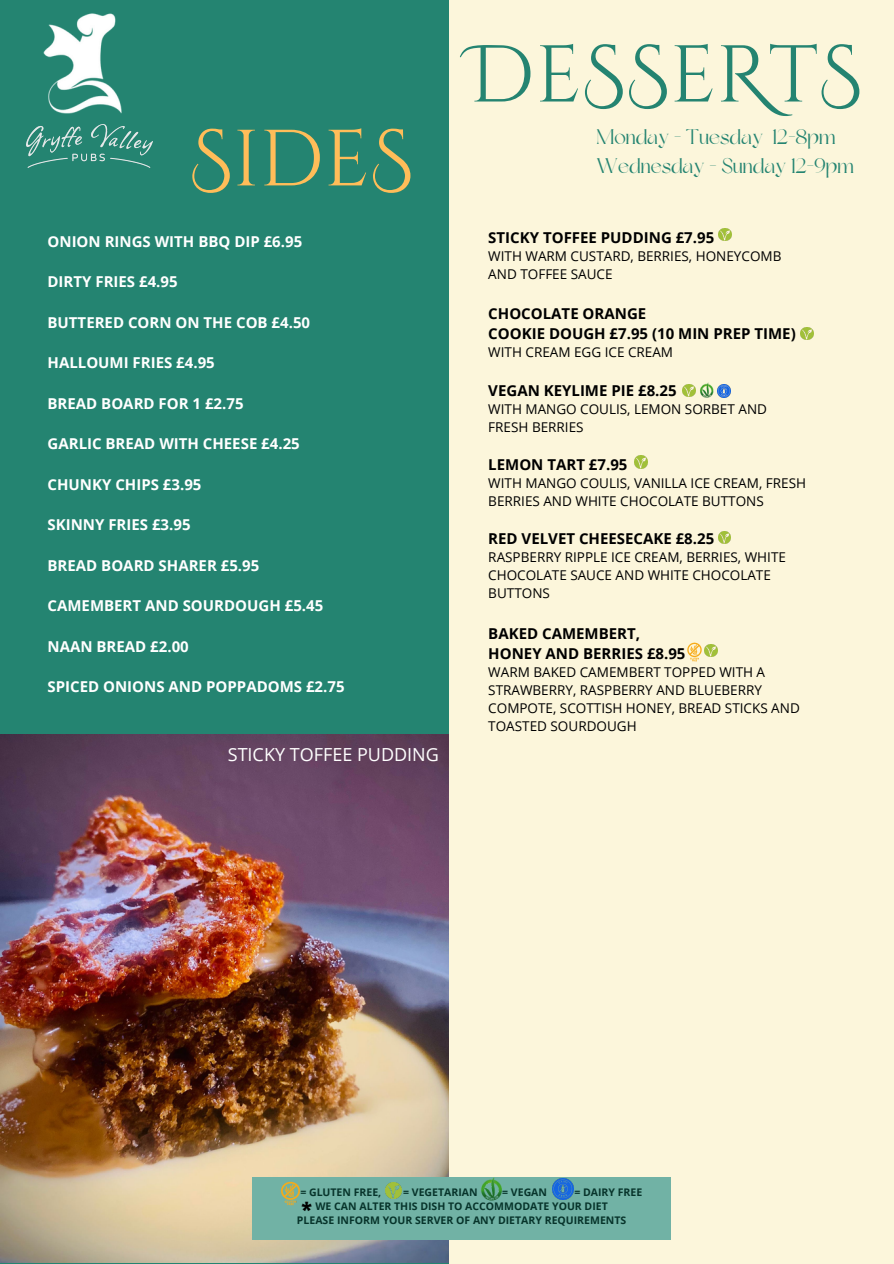
<style>
.page{position:relative;width:894px;height:1264px;background:#fff}
.page>*{position:absolute;margin:0;border:0;box-sizing:border-box;transform-origin:0 0}
.t1{font:80.25px "Cinzel Decorative";color:#248471}
.t2{font:79.5px "Cinzel Decorative";color:#ffbd59}
.t3{font:700 24px "Canva Sans";color:#000}
.t4{font:21px/29.2px "Dream Avenue";color:#248471}
.t5{font:18px "Open Sans";color:#fff}
.t6{font:700 15px "Open Sans";color:#fff}
.t7{font:700 15px/20.2px "Open Sans";color:#000}
.t8{font:13.5px/18px "Open Sans";color:#000}
.t9{font:700 10.5px "Open Sans";color:#07342b}
</style>
<div class="page">
<div style="left:0;top:0;width:893px;height:1263px;background:#fcf6db"></div>
<div style="left:0;top:0;width:448px;height:1263px;background:#248471"></div>
<img style="left:0;top:734px;width:448px;height:528px">
<div style="left:252px;top:1177px;width:418px;height:62px;background:#71b2a5"></div>
<img style="left:481px;top:1177px;width:21px;height:24px">
<img style="left:281px;top:1181px;width:19px;height:24px">
<img style="left:385px;top:1182px;width:16px;height:15px">
<img style="left:552px;top:1178px;width:21px;height:21px">
<img style="left:43px;top:13px;width:110px;height:131px">
<img style="left:26px;top:125px;width:126px;height:42px">
<img style="left:687px;top:642px;width:15px;height:20px">
<svg style="left:704px;top:644px;width:13px;height:13px"></svg>
<svg style="left:682px;top:384px;width:8px;height:12px"></svg>
<img style="left:690px;top:382px;width:32px;height:16px">
<svg style="left:717px;top:384px;width:13px;height:13px"></svg>
<svg style="left:718px;top:228px;width:13px;height:13px"></svg>
<svg style="left:800px;top:327px;width:13px;height:12px"></svg>
<svg style="left:634px;top:456px;width:13px;height:12px"></svg>
<svg style="left:718px;top:531px;width:12px;height:12px"></svg>
<p class="t2" style="left:189px;top:108px;width:226px">SideS</p>
<p class="t6" style="left:48px;top:231px;width:256px">ONION RINGS WITH BBQ DIP £6.95</p>
<p class="t6" style="left:48px;top:271px;width:132px">DIRTY FRIES £4.95</p>
<p class="t6" style="left:48px;top:312px;width:264px">BUTTERED CORN ON THE COB £4.50</p>
<p class="t6" style="left:48px;top:352px;width:169px">HALLOUMI FRIES £4.95</p>
<p class="t6" style="left:48px;top:393px;width:197px">BREAD BOARD FOR 1 £2.75</p>
<h3 class="t6" style="left:48px;top:433px;width:254px">GARLIC BREAD WITH CHEESE £4.25</h3>
<p class="t6" style="left:48px;top:474px;width:155px">CHUNKY CHIPS £3.95</p>
<p class="t6" style="left:48px;top:514px;width:144px">SKINNY FRIES £3.95</p>
<p class="t6" style="left:48px;top:555px;width:213px">BREAD BOARD SHARER £5.95</p>
<p class="t6" style="left:48px;top:595px;width:277px">CAMEMBERT AND SOURDOUGH £5.45</p>
<p class="t6" style="left:48px;top:636px;width:143px">NAAN BREAD £2.00</p>
<p class="t6" style="left:48px;top:676px;width:298px">SPICED ONIONS AND POPPADOMS £2.75</p>
<p class="t5" style="left:228px;top:741px;width:212px">STICKY TOFFEE PUDDING</p>
<p class="t1" style="left:467px;top:23px;width:396px">DeSSeRtS</p>
<p class="t4" style="left:596px;top:124px;width:258px">Monday - Tuesday 12-8pm<br>Wednesday - Sunday 12-9pm</p>
<h4 class="t7" style="left:488px;top:227px;width:227px">STICKY TOFFEE PUDDING £7.95</h4>
<h4 class="t8" style="left:488px;top:246px;width:294px">WITH WARM CUSTARD, BERRIES, HONEYCOMB<br>AND TOFFEE SAUCE</h4>
<h4 class="t7" style="left:488px;top:303px;width:309px">CHOCOLATE ORANGE<br>COOKIE DOUGH £7.95 (10 MIN PREP TIME)</h4>
<h4 class="t8" style="left:488px;top:343px;width:186px">WITH CREAM EGG ICE CREAM</h4>
<h4 class="t7" style="left:488px;top:380px;width:190px">VEGAN KEYLIME PIE £8.25</h4>
<h4 class="t8" style="left:488px;top:399px;width:280px">WITH MANGO COULIS, LEMON SORBET AND<br>FRESH BERRIES</h4>
<h4 class="t7" style="left:488px;top:454px;width:141px">LEMON TART £7.95</h4>
<h4 class="t8" style="left:488px;top:474px;width:319px">WITH MANGO COULIS, VANILLA ICE CREAM, FRESH<br>BERRIES AND WHITE CHOCOLATE BUTTONS</h4>
<h4 class="t7" style="left:488px;top:528px;width:227px">RED VELVET CHEESECAKE £8.25</h4>
<h4 class="t8" style="left:488px;top:548px;width:299px">RASPBERRY RIPPLE ICE CREAM, BERRIES, WHITE<br>CHOCOLATE SAUCE AND WHITE CHOCOLATE<br>BUTTONS</h4>
<h4 class="t7" style="left:488px;top:623px;width:199px">BAKED CAMEMBERT,<br>HONEY AND BERRIES £8.95</h4>
<h4 class="t8" style="left:488px;top:663px;width:313px">WARM BAKED CAMEMBERT TOPPED WITH A STRAWBERRY, RASPBERRY AND BLUEBERRY COMPOTE, SCOTTISH HONEY, BREAD STICKS AND TOASTED SOURDOUGH</h4>
<h1 class="t9" style="left:300px;top:1184px;width:82px">= GLUTEN FREE,</h1>
<h1 class="t9" style="left:403px;top:1184px;width:76px">= VEGETARIAN</h1>
<h1 class="t9" style="left:502px;top:1184px;width:46px">= VEGAN</h1>
<h1 class="t9" style="left:574px;top:1184px;width:69px">= DAIRY FREE</h1>
<h4 class="t9" style="left:315px;top:1198px;width:294px">WE CAN ALTER THIS DISH TO ACCOMMODATE YOUR DIET</h4>
<h4 class="t9" style="left:297px;top:1212px;width:331px">PLEASE INFORM YOUR SERVER OF ANY DIETARY REQUIREMENTS</h4>
<p class="t3" style="left:301px;top:1192px;width:13px">*</p>
</div>
